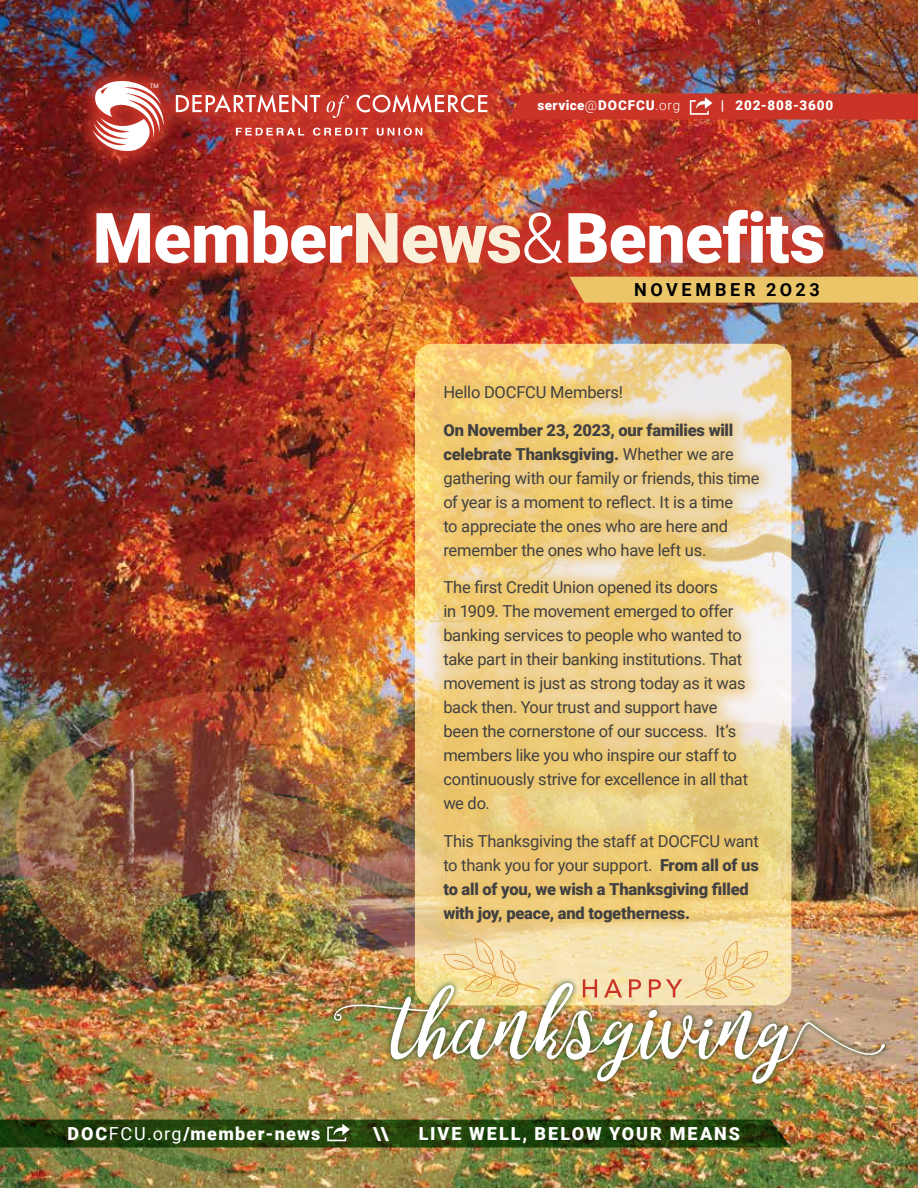
<style>
.page{position:relative;width:918px;height:1188px;background:#fff}
.page>*{position:absolute;margin:0;border:0;box-sizing:border-box;transform-origin:0 0}
.t1{font:900 69.6px "Roboto";letter-spacing:-.005em;color:#fff}
.t2{font:900 18px "Roboto";letter-spacing:.105em;color:#fff}
.t3{font:900 18px "Roboto";letter-spacing:.07em;color:#fff}
.t4{font:700 18px "Roboto";letter-spacing:.2em;color:#000}
.t5{font:16.5px/24px "Roboto";letter-spacing:-.01em;color:#414042}
.t6{font:900 16.5px/24px "Roboto";letter-spacing:-.01em;color:#414042}
.t7{font:900 13.5px "Roboto";letter-spacing:.065em;color:#fff}
.t8{font:6.15px "Roboto";color:#fff}
.s1{font-weight:300}
.s2{color:#faf0da}
.s3{font-weight:900}
.s4{font-weight:400}
</style>
<div class="page">
<img style="left:0;top:0;width:918px;height:1188px">
<div style="left:569px;top:277px;width:349px;height:26px;background:#edc569"></div>
<img style="left:78px;top:191px;width:764px;height:90px">
<img style="left:75px;top:62px;width:431px;height:108px">
<svg style="left:93px;top:80px;width:71px;height:71px"></svg>
<svg style="left:176px;top:94px;width:144px;height:19px"></svg>
<svg style="left:327px;top:95px;width:22px;height:23px"></svg>
<svg style="left:357px;top:94px;width:130px;height:19px"></svg>
<svg style="left:236px;top:128px;width:186px;height:8px"></svg>
<img style="left:5px;top:683px;width:585px;height:501px">
<img style="left:0;top:997px;width:476px;height:191px">
<svg style="left:415px;top:344px;width:376px;height:661px;background:#f2d8a1"></svg>
<svg style="left:425px;top:366px;width:352px;height:572px;background:#eed089"></svg>
<div style="left:328px;top:977px;width:563px;height:112px;background:#1d4526;opacity:.75"></div>
<img style="left:334px;top:938px;width:551px;height:147px">
<svg style="left:508px;top:93px;width:410px;height:26px;background:#c8372a"></svg>
<svg style="left:0;top:1120px;width:791px;height:28px;background:#25430e"></svg>
<p class="t8" style="left:150px;top:82px;width:11px">TM</p>
<p class="t7" style="left:537px;top:96px;width:144px">service<span class="s1">@</span>DOCFCU<span class="s1">.org</span></p>
<p class="t7" style="left:721px;top:96px;width:114px">| 202-808-3600</p>
<h1 class="t1" style="left:93px;top:189px;width:734px">Member<span class="s2">News</span><span class="s1">&amp;</span>Benefits</h1>
<p class="t4" style="left:634px;top:277px;width:187px">NOVEMBER 2O23</p>
<p class="t5" style="left:443px;top:380px;width:181px">Hello DOCFCU Members!</p>
<p class="t5" style="left:443px;top:417px;width:318px"><span class="s3">On November 23, 2023, our families will celebrate Thanksgiving.</span> Whether we are gathering with our family or friends, this time of year is a moment to reflect. It is a time<br>to appreciate the ones who are here and remember the ones who have left us.</p>
<p class="t5" style="left:443px;top:575px;width:306px">The first Credit Union opened its doors<br>in 1909. The movement emerged to offer banking services to people who wanted to take part in their banking institutions. That movement is just as strong today as it was back then. Your trust and support have been the cornerstone of our success. It’s members like you who inspire our staff to continuously strive for excellence in all that we do.</p>
<p class="t6" style="left:443px;top:828px;width:317px"><span class="s4">This Thanksgiving the staff at DOCFCU want to thank you for your support.</span> From all of us to all of you, we wish a Thanksgiving filled with joy, peace, and togetherness.</p>
<p class="t3" style="left:68px;top:1121px;width:254px">DOC<span class="s4">FCU.org</span>/member-news</p>
<p class="t2" style="left:373px;top:1121px;width:17px">\\</p>
<p class="t2" style="left:419px;top:1121px;width:323px">LIVE WELL, BELOW YOUR MEANS</p>
</div>
